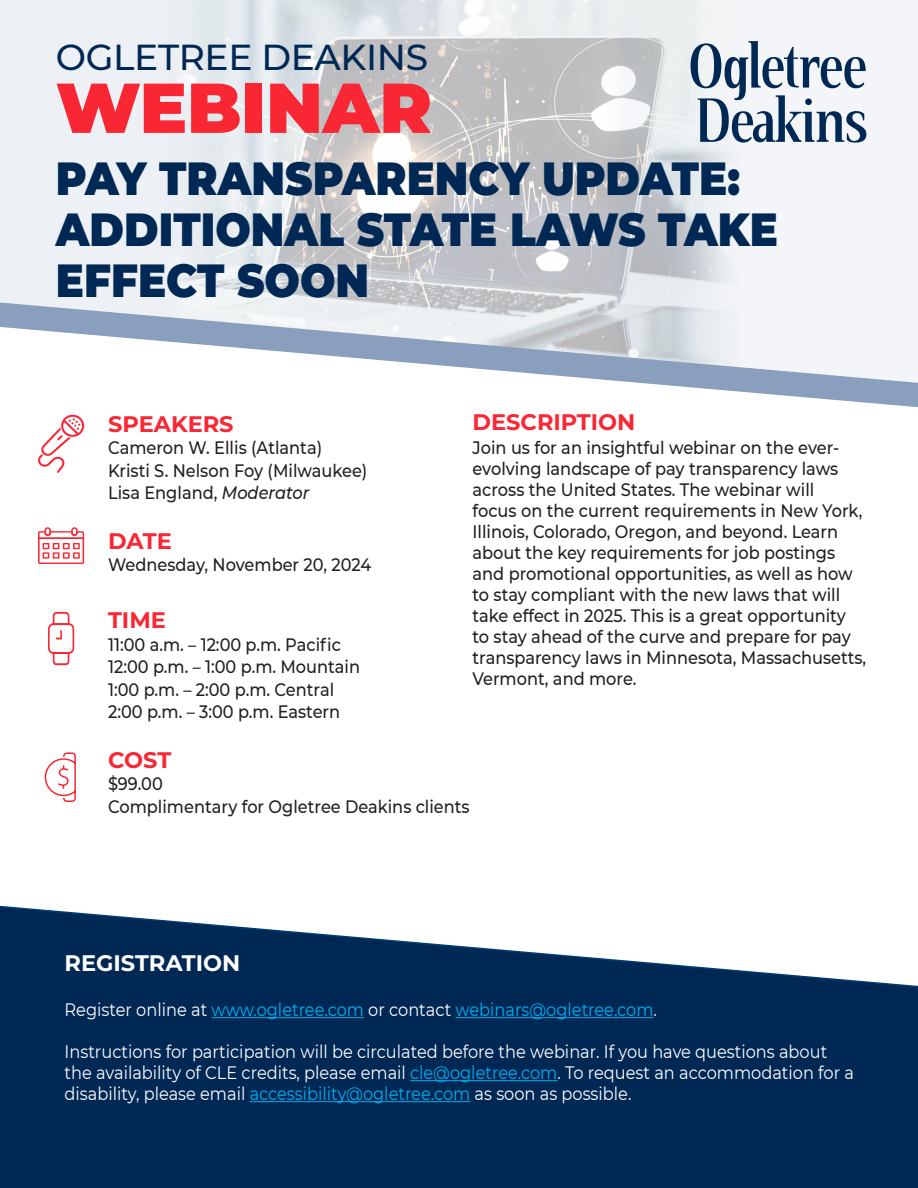
<style>
.page{position:relative;width:918px;height:1188px;background:#fff}
.page>*{position:absolute;margin:0;border:0;box-sizing:border-box;transform-origin:0 0}
.t1{font:900 70.35px "Montserrat";color:#f92634}
.t2{font:900 46.5px/51px "Montserrat";color:#002855;scale:.9 1}
.t3{font:500 36px "Montserrat";letter-spacing:-.01em;color:#002855}
.t4{font:700 22.5px "Montserrat";color:#f92634}
.t5{font:700 22.5px "Montserrat";color:#fff}
.t6{font:500 18px/21px "Montserrat";color:#231f20;scale:.9 1}
.t7{font:18px/21px "Montserrat";color:#fff;scale:.9 1}
.t8{font:18px "Montserrat";color:#00aeef;scale:.9 1}
.s1{font-style:italic}
.s2{color:#fff}
.s3{color:#00aeef}
</style>
<div class="page">
<div style="left:0;top:0;width:132px;height:303px;background:#edf0f5"></div>
<div style="left:742px;top:0;width:176px;height:303px;background:#f3f5f8"></div>
<img style="left:132px;top:0;width:610px;height:303px">
<svg style="left:0;top:905px;width:918px;height:283px;background:#24476d"></svg>
<svg style="left:691px;top:41px;width:175px;height:102px"></svg>
<div style="left:805px;top:98px;width:7px;height:7px;background:#002855;border-radius:50%"></div>
<hr style="left:212px;top:1017px;width:152px;height:1px;background:#00aeef">
<hr style="left:456px;top:1017px;width:198px;height:1px;background:#00aeef">
<hr style="left:410px;top:1080px;width:147px;height:1px;background:#00aeef">
<hr style="left:250px;top:1101px;width:220px;height:1px;background:#00aeef">
<svg style="left:0;top:303px;width:918px;height:104px"></svg>
<svg style="left:44px;top:752px;width:32px;height:50px"></svg>
<svg style="left:38px;top:527px;width:46px;height:37px"></svg>
<svg style="left:48px;top:612px;width:26px;height:53px"></svg>
<svg style="left:38px;top:414px;width:47px;height:59px"></svg>
<p class="t3" style="left:56px;top:32px;width:374px">OGLETREE DEAKINS</p>
<p class="t1" style="left:56px;top:55px;width:378px">WEBINAR</p>
<p class="t2" style="left:56px;top:150px;width:804px">PAY TRANSPARENCY UPDATE:<br>ADDITIONAL STATE LAWS TAKE<br>EFFECT SOON</p>
<p class="t4" style="left:472px;top:406px;width:164px">DESCRIPTION</p>
<p class="t6" style="left:472px;top:436px;width:439px">Join us for an insightful webinar on the ever&shy;evolving landscape of pay transparency laws across the United States. The webinar will<br>focus on the current requirements in New York, Illinois, Colorado, Oregon, and beyond. Learn about the key requirements for job postings and promotional opportunities, as well as how to stay compliant with the new laws that will take effect in 2025. This is a great opportunity to stay ahead of the curve and prepare for pay transparency laws in Minnesota, Massachusetts, Vermont, and more.</p>
<p class="t4" style="left:108px;top:408px;width:127px">SPEAKERS</p>
<p class="t6" style="left:108px;top:437px;width:239px">Cameron W. Ellis (Atlanta)</p>
<p class="t6" style="left:108px;top:459px;width:290px">Kristi S. Nelson Foy (Milwaukee)</p>
<p class="t6" style="left:108px;top:482px;width:225px">Lisa England, <span class="s1">Moderator</span></p>
<p class="t4" style="left:108px;top:525px;width:65px">DATE</p>
<p class="t6" style="left:108px;top:554px;width:294px">Wednesday, November 20, 2024</p>
<p class="t4" style="left:108px;top:604px;width:59px">TIME</p>
<p class="t6" style="left:108px;top:633px;width:260px">11:00 a.m. – 12:00 p.m. Pacific</p>
<p class="t6" style="left:108px;top:656px;width:282px">12:00 p.m. – 1:00 p.m. Mountain</p>
<p class="t6" style="left:108px;top:678px;width:253px">1:00 p.m. – 2:00 p.m. Central</p>
<p class="t6" style="left:108px;top:701px;width:259px">2:00 p.m. – 3:00 p.m. Eastern</p>
<p class="t4" style="left:108px;top:744px;width:65px">COST</p>
<p class="t6" style="left:108px;top:773px;width:62px">$99.00</p>
<p class="t6" style="left:108px;top:795px;width:403px">Complimentary for Ogletree Deakins clients</p>
<p class="t5" style="left:65px;top:947px;width:177px">REGISTRATION</p>
<p class="t8" style="left:65px;top:998px;width:660px"><span class="s2">Register online at</span> www.ogletree.com <span class="s2">or contact</span> webinars@ogletree.com<span class="s2">.</span></p>
<p class="t7" style="left:65px;top:1041px;width:879px">Instructions for participation will be circulated before the webinar. If you have questions about the availability of CLE credits, please email <span class="s3">cle@ogletree.com</span>. To request an accommodation for a disability, please email <span class="s3">accessibility@ogletree.com</span> as soon as possible.</p>
</div>
